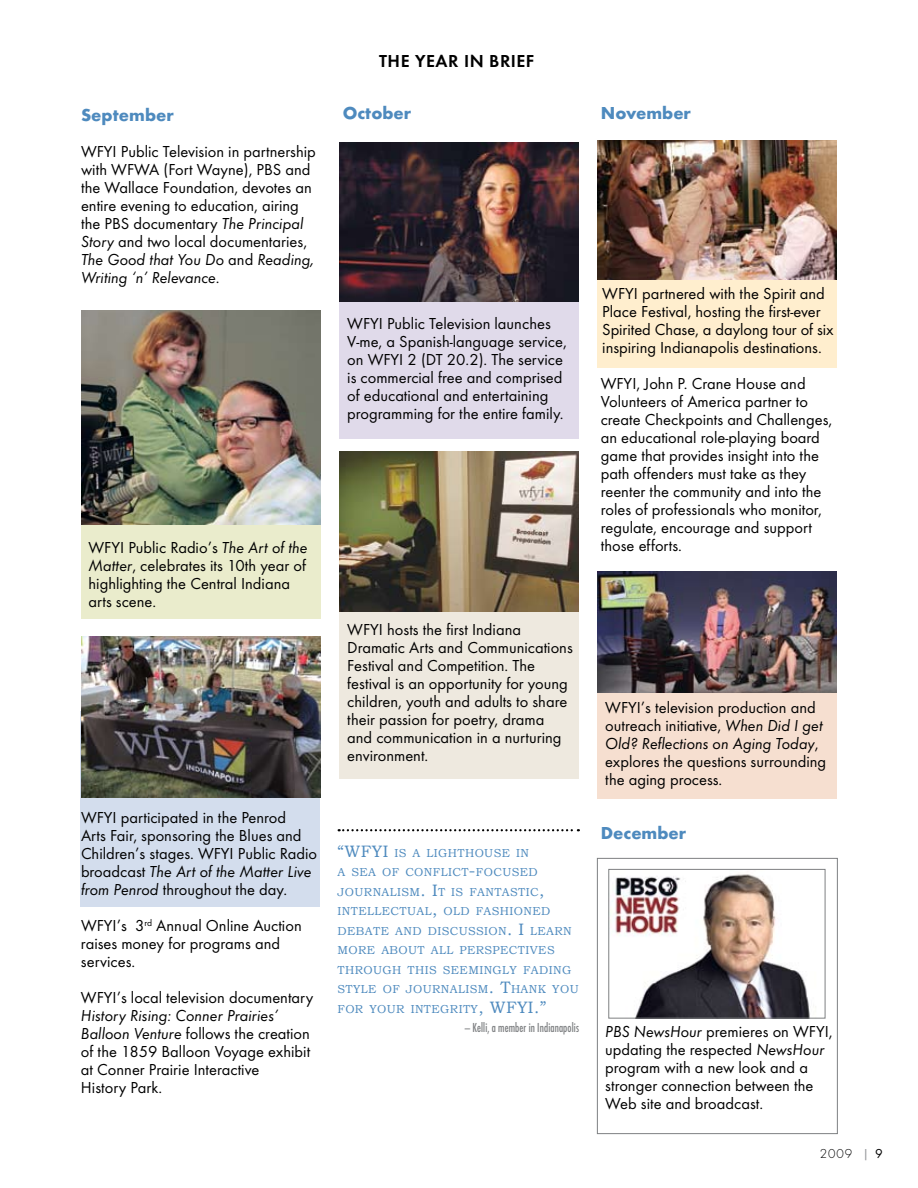
<style>
.page{position:relative;width:918px;height:1188px;background:#fff}
.page>*{position:absolute;margin:0;border:0;box-sizing:border-box;transform-origin:0 0}
.t1{font:800 18px "Function LH";color:#4e8abe}
.t2{font:700 18px "Function";letter-spacing:.03em;color:#000}
.t3{font:16.5px/18px "Function";color:#000}
.t4{font:italic 16.5px/18px "Function";color:#000}
.t5{font:300 13.5px "Function LH";color:#000}
.t6{font:condensed 12px "Futura Std";letter-spacing:.015em;color:#7e8082;scale:.9 1}
.t7{font:11.55px/19.5px "Bookman Old Style";letter-spacing:.035em;color:#4e8abe}
.s1{font-style:normal}
.s2{font-style:italic}
.s3{font-size:16.5px}
.s4{font-family:"Function";font-weight:400;color:#939598}
.s5{font-family:"Function";font-weight:400}
</style>
<div class="page">
<div style="left:81px;top:423px;width:240px;height:196px;background:#eaeccc"></div>
<div style="left:80px;top:711px;width:240px;height:196px;background:#d3dded"></div>
<div style="left:339px;top:243px;width:240px;height:196px;background:#e0daea"></div>
<div style="left:339px;top:572px;width:240px;height:206px;background:#eee9df"></div>
<div style="left:597px;top:172px;width:240px;height:196px;background:#ffeece"></div>
<div style="left:597px;top:603px;width:240px;height:196px;background:#f6dfd0"></div>
<img style="left:81px;top:310px;width:240px;height:215px">
<img style="left:81px;top:636px;width:240px;height:162px">
<img style="left:339px;top:142px;width:240px;height:160px">
<img style="left:339px;top:452px;width:240px;height:160px">
<img style="left:597px;top:572px;width:240px;height:120px">
<img style="left:597px;top:140px;width:240px;height:140px">
<img style="left:615px;top:874px;width:195px;height:143px">
<div style="left:608px;top:869px;width:217px;height:150px;border:1px solid #7e8082"></div>
<svg style="left:339px;top:829px;width:240px;height:2px"></svg>
<div style="left:597px;top:858px;width:241px;height:276px;border:1px solid #7e8082"></div>
<p class="t1" style="left:81px;top:105px;width:94px">September</p>
<p class="t3" style="left:81px;top:143px;width:236px">WFYI Public Television in partnership with WFWA (Fort Wayne), PBS</p>
<p class="t3" style="left:81px;top:161px;width:232px;text-indent:205px">and the Wallace Foundation, devotes an entire evening to education, airing the PBS</p>
<p class="t4" style="left:81px;top:215px;width:235px;text-indent:53px"><span class="s1">documentary</span> The Principal<br>Story <span class="s1">and two local documentaries,<br></span>The Good that You Do <span class="s1">and</span> Reading,<br>Writing ‘n’ Relevance<span class="s1">.</span></p>
<p class="t2" style="left:379px;top:51px;width:157px">THE YEAR IN BRIE F</p>
<p class="t1" style="left:343px;top:103px;width:70px">October</p>
<p class="t3" style="left:347px;top:315px;width:221px">WFYI Public Television launches V-me, a Spanish-language service, on WFYI 2 (DT 20.2). The service is commercial free and comprised of educational and entertaining programming for the entire family.</p>
<p class="t3" style="left:89px;top:539px;width:221px">WFYI Public Radio’s <span class="s2">The Art of the<br>Matter</span>, celebrates its 10th year of highlighting the Central I ndiana arts scene.</p>
<p class="t3" style="left:81px;top:809px;width:238px">WFYI participated in the Penrod<br>Arts Fair, sponsoring the Blues and Children’s stages. WFYI Public Radio broadcast <span class="s2">The Art of the Matter Live from Penrod</span> throughout the day.</p>
<p class="t3" style="left:81px;top:917px;width:222px">WFYI ’s 3<sup>rd</sup> Annual Online Auction raises money for programs and services.</p>
<p class="t3" style="left:81px;top:989px;width:234px">WFYI ’s local television documentary</p>
<p class="t3" style="left:81px;top:1007px;width:231px"><span class="s2">History Rising: Conner Prairies’<br>Balloon Venture</span> follows the creation of the 1859 Balloon Voyage exhibit at Conner Prairie I nteractive<br>H istory Park.</p>
<p class="t3" style="left:347px;top:621px;width:227px">WFYI hosts the first I ndiana<br>Dramatic Arts and Communications<br>Festival and Competition. The festival is an opportunity for young children, youth and adults to share their passion for poetry, drama and communication in a nurturing environment.</p>
<p class="t7" style="left:338px;top:843px;width:243px"><span class="s3">“WFYI</span> IS A LIGHTHOUSE IN<br>A SEA OF CONFLICT<span class="s3">-</span>FOCUSED<br>JOURNALISM<span class="s3">. I</span>T IS FANTASTIC<span class="s3">,<br></span>INTELLECTUAL<span class="s3">,</span> OLD FASHIONED<br>DEBATE AND DISCUSSION<span class="s3">. I</span> LEARN<br>MORE ABOUT ALL PERSPECTIVES<br>THROUGH THIS SEEMINGLY FADING<br>STYLE OF JOURNALISM<span class="s3">. T</span>HANK YOU<br>FOR YOUR INTEGRITY<span class="s3">, WFYI.”</span></p>
<p class="t6" style="left:465px;top:1021px;width:128px">– Kelli, a member in Indianapolis</p>
<p class="t1" style="left:601px;top:103px;width:92px">November</p>
<p class="t3" style="left:602px;top:285px;width:233px">WFYI partnered with the Spirit and Place Festival, hosting the first-ever Spirited Chase, a daylong tour of six inspiring I ndianapolis destinations.</p>
<p class="t3" style="left:601px;top:375px;width:233px">WFYI, John P. Crane House and<br>Volunteers of America partner to create Checkpoints and Challenges, an educational role-playing board game that provides insight into the path offenders must take as they reenter the community and into the roles of professionals who monitor, regulate, encourage and support those efforts.</p>
<p class="t3" style="left:605px;top:699px;width:223px">WFYI ’s television production and outreach initiative, <span class="s2">When Did I get<br>Old? Reflections on Aging Today</span>, explores the questions surrounding the aging process.</p>
<p class="t1" style="left:601px;top:823px;width:87px">December</p>
<p class="t3" style="left:605px;top:1023px;width:229px"><span class="s2">PBS NewsHour</span> premieres on WFYI, updating the respected <span class="s2">NewsHour </span>program with a new look and a stronger connection between the<br>Web site and broadcast.</p>
<p class="t5" style="left:820px;top:1147px;width:65px">2009 <span class="s4">|</span> <span class="s5">9</span></p>
</div>
